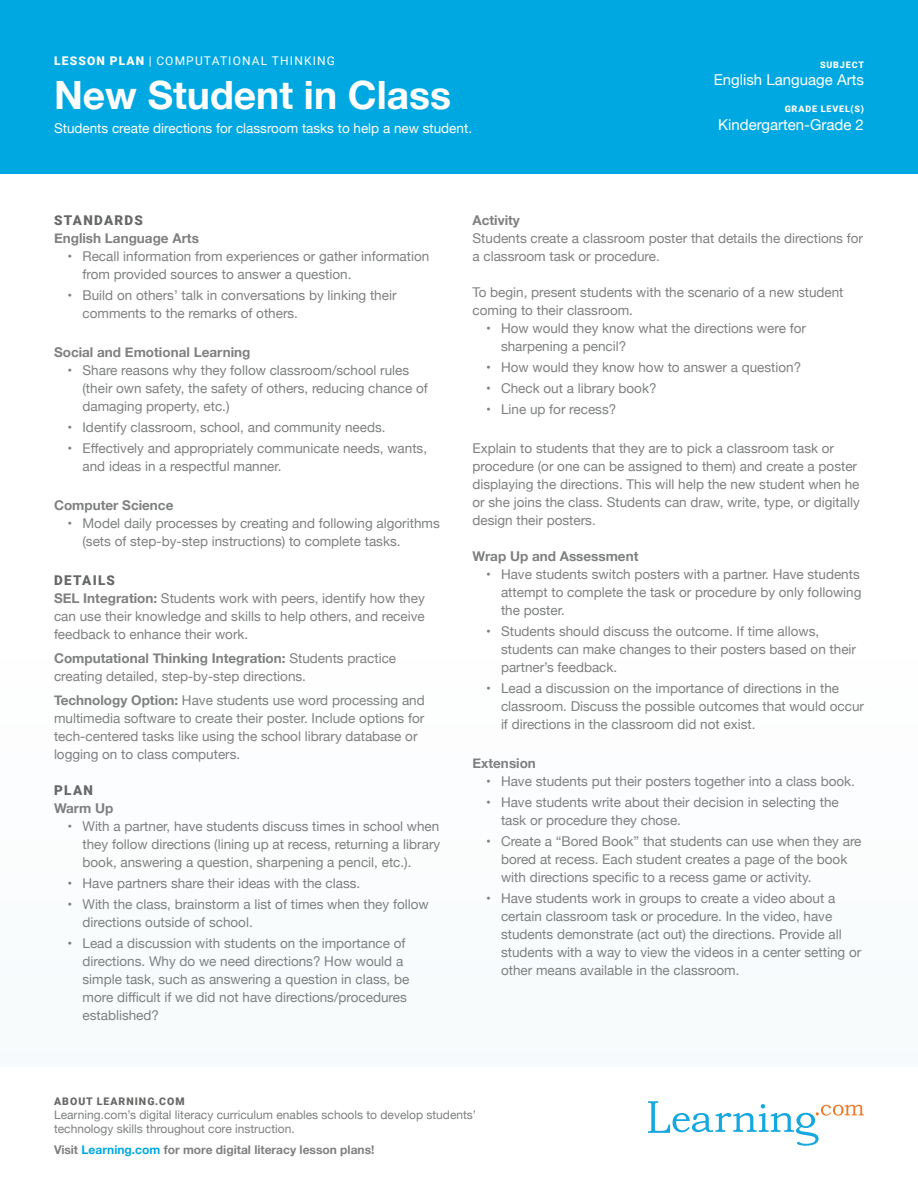
<style>
.page{position:relative;width:918px;height:1188px;background:#fff}
.page>*{position:absolute;margin:0;border:0;box-sizing:border-box;transform-origin:0 0}
.t1{font:700 39px "Helvetica Neue";color:#fff}
.t2{font:15px "Helvetica Neue";color:#fff}
.t3{font:13.5px/18px "Helvetica Neue";color:#7f8080}
.t4{font:700 13.5px "Helvetica Neue";color:#7f8080}
.t5{font:13.5px "Helvetica Neue";color:#fff}
.t6{font:900 13.5px "Roboto";letter-spacing:.095em;color:#666767}
.t7{font:12px/14.4px "Helvetica Neue";color:#7f8080}
.t8{font:700 12px "Helvetica Neue";color:#7f8080}
.t9{font:12px "Roboto";letter-spacing:.095em;color:#fff}
.t10{font:900 10.5px "Roboto";letter-spacing:.095em;color:#676766}
.t11{font:900 9px "Roboto";letter-spacing:.095em;color:#fff}
.s1{font-weight:900}
.s2{font-weight:700}
.s3{color:#00a8e1}
</style>
<div class="page">
<div style="left:0;top:0;width:918px;height:174px;background:#00a8e1"></div>
<svg style="left:648px;top:1101px;width:216px;height:45px"></svg>
<p class="t9" style="left:54px;top:52px;width:282px"><span class="s1">LESSON PLAN</span> | COMPUTATIONAL THINKING</p>
<p class="t1" style="left:54px;top:65px;width:399px">New Student in Class</p>
<p class="t5" style="left:54px;top:119px;width:420px">Students create directions for classroom tasks to help a new student.</p>
<p class="t11" style="left:820px;top:58px;width:46px">SUBJECT</p>
<p class="t11" style="left:785px;top:102px;width:81px">GRADE LEVEL(S)</p>
<p class="t2" style="left:714px;top:69px;width:152px">English Language Arts</p>
<p class="t2" style="left:718px;top:114px;width:147px">Kindergarten-Grade 2</p>
<p class="t6" style="left:54px;top:211px;width:90px">STANDARDS</p>
<p class="t4" style="left:54px;top:228px;width:146px">English Language Arts</p>
<p class="t3" style="left:82px;top:248px;width:348px;text-indent:-15px">• Recall information from experiences or gather information from provided sources to answer a question.</p>
<p class="t3" style="left:82px;top:287px;width:316px;text-indent:-15px">• Build on others’ talk in conversations by linking their comments to the remarks of others.</p>
<p class="t4" style="left:54px;top:342px;width:198px">Social and Emotional Learning</p>
<p class="t3" style="left:82px;top:362px;width:347px;text-indent:-15px">• Share reasons why they follow classroom/school rules (their own safety, the safety of others, reducing chance of damaging property, etc.)</p>
<p class="t3" style="left:68px;top:419px;width:320px">• Identify classroom, school, and community needs.</p>
<p class="t3" style="left:82px;top:440px;width:346px;text-indent:-15px">• Effectively and appropriately communicate needs, wants, and ideas in a respectful manner.</p>
<p class="t4" style="left:54px;top:495px;width:121px">Computer Science</p>
<p class="t3" style="left:82px;top:515px;width:359px;text-indent:-15px">• Model daily processes by creating and following algorithms (sets of step-by-step instructions) to complete tasks.</p>
<p class="t6" style="left:54px;top:571px;width:62px">DETAILS</p>
<p class="t3" style="left:54px;top:590px;width:372px;text-align:justify"><span class="s2">SEL Integration:</span> Students work with peers, identify how they can use their knowledge and skills to help others, and receive feedback to enhance their work.</p>
<p class="t3" style="left:54px;top:650px;width:344px"><span class="s2">Computational Thinking Integration:</span> Students practice creating detailed, step-by-step directions.</p>
<p class="t3" style="left:54px;top:692px;width:372px"><span class="s2">Technology Option:</span> Have students use word processing and multimedia software to create their poster. Include options for tech-centered tasks like using the school library database or logging on to class computers.</p>
<p class="t6" style="left:54px;top:781px;width:40px">PLAN</p>
<p class="t4" style="left:54px;top:798px;width:61px">Warm Up</p>
<p class="t3" style="left:82px;top:818px;width:359px;text-align:justify;text-indent:-15px">• With a partner, have students discuss times in school when they follow directions (lining up at recess, returning a library book, answering a question, sharpening a pencil, etc.).</p>
<p class="t3" style="left:68px;top:875px;width:294px">• Have partners share their ideas with the class.</p>
<p class="t3" style="left:82px;top:896px;width:348px;text-indent:-15px">• With the class, brainstorm a list of times when they follow directions outside of school.</p>
<p class="t3" style="left:82px;top:935px;width:328px;text-indent:-15px">• Lead a discussion with students on the importance of directions. Why do we need directions? How would a simple task, such as answering a question in class, be more difficult if we did not have directions/procedures established?</p>
<p class="t4" style="left:472px;top:210px;width:49px">Activity</p>
<p class="t3" style="left:472px;top:230px;width:392px">Students create a classroom poster that details the directions for a classroom task or procedure.</p>
<p class="t3" style="left:472px;top:284px;width:373px">To begin, present students with the scenario of a new student coming to their classroom.</p>
<p class="t3" style="left:501px;top:320px;width:306px;text-indent:-15px">• How would they know what the directions were for sharpening a pencil?</p>
<p class="t3" style="left:486px;top:359px;width:317px">• How would they know how to answer a question?</p>
<p class="t3" style="left:486px;top:380px;width:172px">• Check out a library book?</p>
<p class="t3" style="left:486px;top:401px;width:132px">• Line up for recess?</p>
<p class="t3" style="left:472px;top:440px;width:389px">Explain to students that they are to pick a classroom task or procedure (or one can be assigned to them) and create a poster displaying the directions. This will help the new student when he or she joins the class. Students can draw, write, type, or digitally design their posters.</p>
<p class="t4" style="left:472px;top:546px;width:167px">Wrap Up and Assessment</p>
<p class="t3" style="left:501px;top:566px;width:362px;text-indent:-15px">• Have students switch posters with a partner. Have students attempt to complete the task or procedure by only following the poster.</p>
<p class="t3" style="left:501px;top:623px;width:357px;text-indent:-15px">• Students should discuss the outcome. If time allows, students can make changes to their posters based on their partner’s feedback.</p>
<p class="t3" style="left:501px;top:680px;width:365px;text-indent:-15px">• Lead a discussion on the importance of directions in the classroom. Discuss the possible outcomes that would occur if directions in the classroom did not exist.</p>
<p class="t4" style="left:472px;top:753px;width:65px">Extension</p>
<p class="t3" style="left:486px;top:773px;width:371px">• Have students put their posters together into a class book.</p>
<p class="t3" style="left:501px;top:794px;width:339px;text-indent:-15px">• Have students write about their decision in selecting the task or procedure they chose.</p>
<p class="t3" style="left:501px;top:833px;width:362px;text-indent:-15px">• Create a “Bored Book” that students can use when they are bored at recess. Each student creates a page of the book with directions specific to a recess game or activity.</p>
<p class="t3" style="left:501px;top:890px;width:362px;text-indent:-15px">• Have students work in groups to create a video about a certain classroom task or procedure. In the video, have students demonstrate (act out) the directions. Provide all students with a way to view the videos in a center setting or other means available in the classroom.</p>
<p class="t10" style="left:54px;top:1094px;width:132px">ABOUT LEARNING.COM</p>
<p class="t7" style="left:54px;top:1108px;width:424px">Learning.com’s digital literacy curriculum enables schools to develop students’ technology skills throughout core instruction.</p>
<p class="t8" style="left:54px;top:1140px;width:322px">Visit <span class="s3">Learning.com</span> for more digital literacy lesson plans!</p>
</div>
